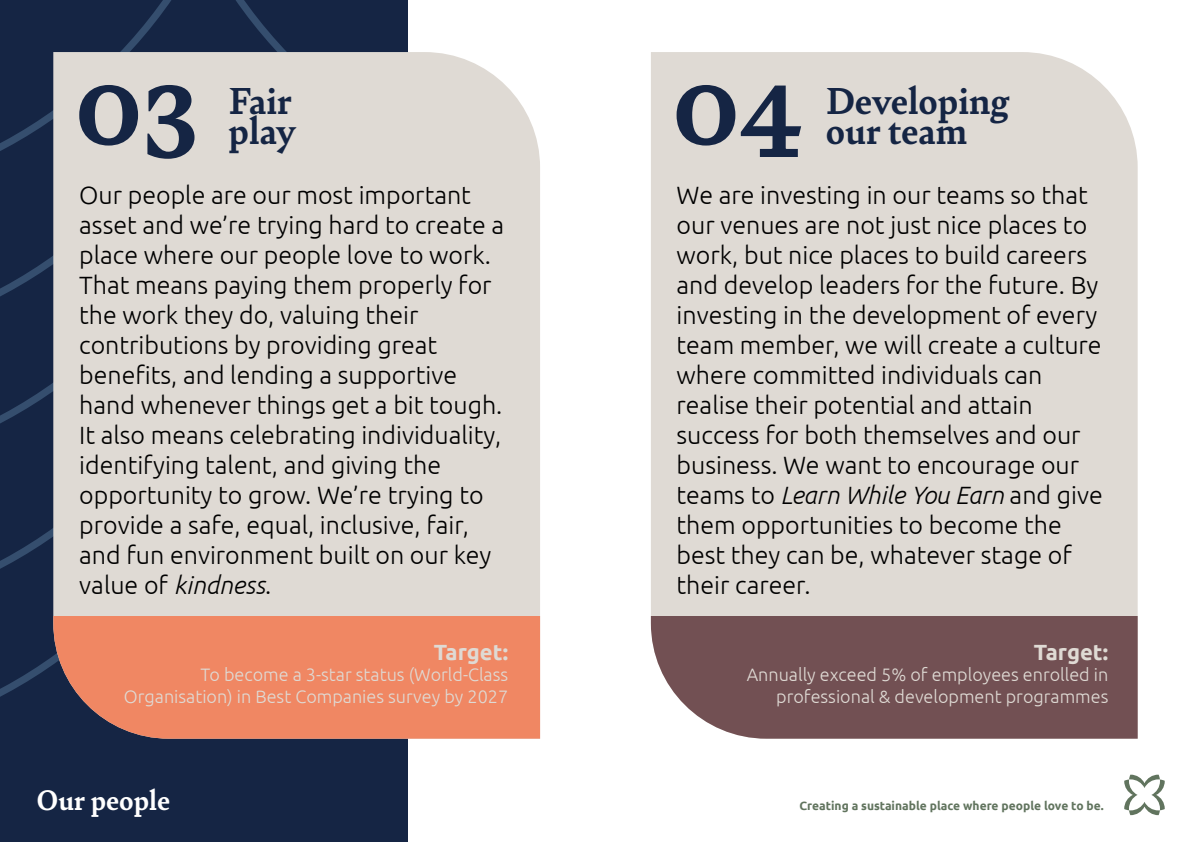
<style>
.page{position:relative;width:1191px;height:842px;background:#fff}
.page>*{position:absolute;margin:0;border:0;box-sizing:border-box;transform-origin:0 0}
.t1{font:700 120px "Bely";color:#152544}
.t2{font:700 40px/30px "Bely";color:#152544}
.t3{font:700 30px "Bely";color:#fff}
.t4{font:300 25px/30px "Ubuntu";color:#000}
.t5{font:700 22px "Ubuntu";color:#dfdad4}
.t6{font:300 18px/21.6px "Ubuntu";color:#dfdad4;text-align:right}
.t7{font:700 12px "Ubuntu";color:#61745e}
.s1{font-style:italic}
</style>
<div class="page">
<div style="left:0;top:0;width:407px;height:204px;background:#152544"></div>
<div style="left:0;top:204px;width:53px;height:273px;background:#152544"></div>
<div style="left:0;top:477px;width:407px;height:365px;background:#152544"></div>
<div style="left:53px;top:52px;width:487px;height:564px;background:#dfdad4"></div>
<div style="left:53px;top:616px;width:487px;height:123px;background:#f08763"></div>
<div style="left:651px;top:52px;width:486px;height:564px;background:#dfdad4"></div>
<div style="left:651px;top:616px;width:486px;height:123px;background:#725053"></div>
<svg style="left:1124px;top:775px;width:40px;height:40px"></svg>
<h1 class="t1" style="left:75px;top:19px;width:124px">03</h1>
<h2 class="t2" style="left:228px;top:84px;width:69px">Fair play</h2>
<h1 class="t1" style="left:672px;top:19px;width:131px">04</h1>
<h2 class="t2" style="left:826px;top:84px;width:185px">Developing our team</h2>
<p class="t4" style="left:79px;top:180px;width:426px">Our people are our most important asset and we’re trying hard to create a place where our people love to work.<br>That means paying them properly for the work they do, valuing their contributions by providing great benefits, and lending a supportive hand whenever things get a bit tough.<br>It also means celebrating individuality, identifying talent, and giving the opportunity to grow. We’re trying to provide a safe, equal, inclusive, fair, and fun environment built on our key value of <span class="s1">kindness</span>.</p>
<p class="t4" style="left:676px;top:180px;width:428px">We are investing in our teams so that our venues are not just nice places to work, but nice places to build careers and develop leaders for the future. By investing in the development of every team member, we will create a culture where committed individuals can realise their potential and attain success for both themselves and our business. We want to encourage our teams to <span class="s1">Learn While You Earn</span> and give them opportunities to become the best they can be, whatever stage of their career.</p>
<p class="t5" style="left:434px;top:639px;width:76px">Target:</p>
<p class="t6" style="left:124px;top:664px;width:386px">To become a 3-star status (World-Class<br>Organisation) in Best Companies survey by 2027</p>
<p class="t3" style="left:37px;top:778px;width:135px">Our people</p>
<p class="t5" style="left:1034px;top:639px;width:76px">Target:</p>
<p class="t6" style="left:746px;top:664px;width:363px">Annually exceed 5% of employees enrolled in professional &amp; development programmes</p>
<p class="t7" style="left:799px;top:798px;width:306px">Creating a sustainable place where people love to be.</p>
</div>
